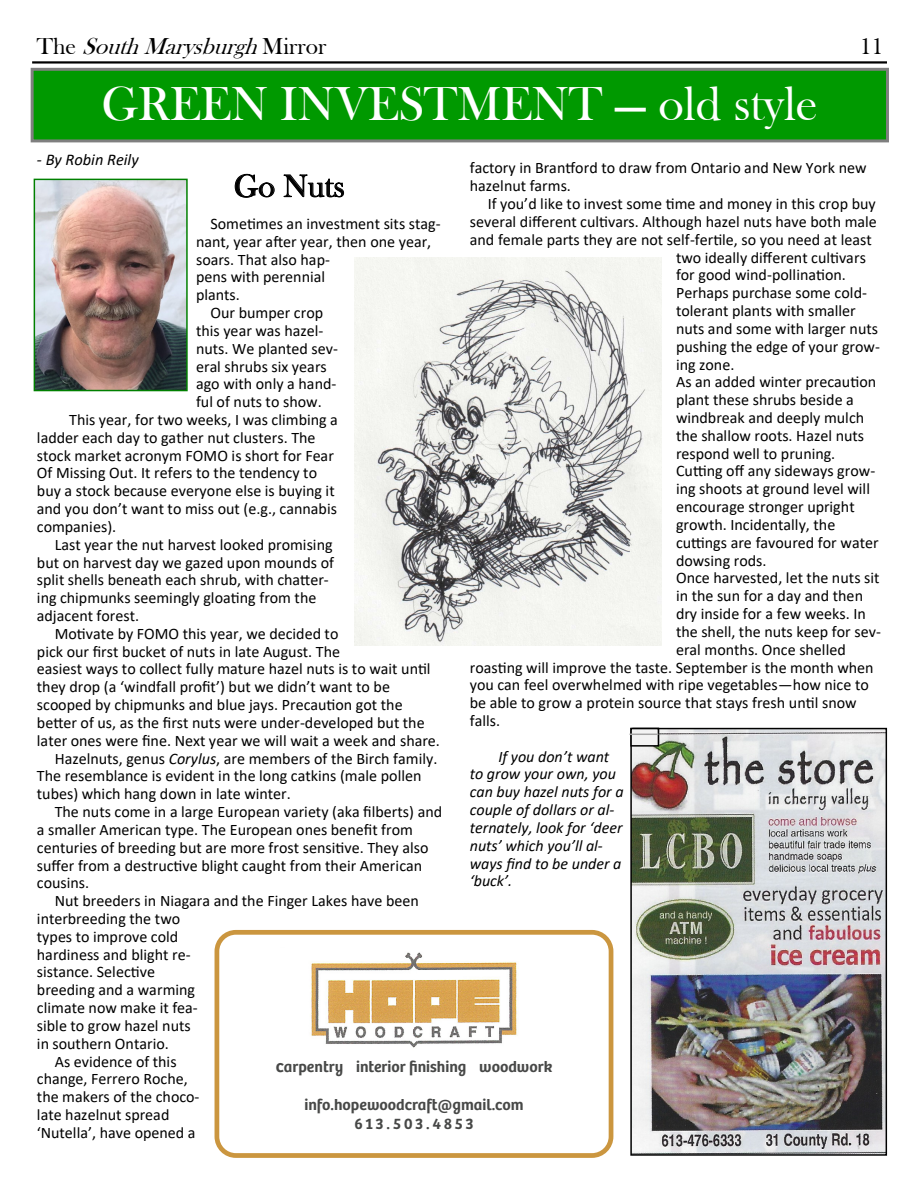
<style>
.page{position:relative;width:918px;height:1188px;background:#fff}
.page>*{position:absolute;margin:0;border:0;box-sizing:border-box;transform-origin:0 0}
.t1{font:49.05px "Bask Old Face";color:#fff}
.t2{font:32.55px "Bask Old Face";color:#000}
.t3{font:italic 23.7px "Bask Old Face";color:#000}
.t4{font:23.7px "Bask Old Face";color:#000}
.t5{font:italic 16.35px "Calibri";color:#000}
.t6{font:16.05px/17.9px "Calibri";color:#000}
.t7{font:italic 16.05px/17.9px "Calibri";color:#000}
.t8{font:600 15.9px/19px "Bree";color:#474847;text-align:center}
.s1{font-style:normal}
.s2{font-style:italic}
.s3{font-size:17.4px}
</style>
<div class="page">
<hr style="left:32px;top:61px;width:855px;height:3px;background:#000">
<div style="left:32px;top:69px;width:855px;height:72px;background:#090"></div>
<div style="left:31px;top:68px;width:858px;height:74px;border:3px solid #7f7f7f"></div>
<img style="left:36px;top:181px;width:150px;height:208px">
<div style="left:34px;top:179px;width:154px;height:212px;border:1px solid #008000"></div>
<img style="left:632px;top:730px;width:253px;height:424px">
<div style="left:630px;top:728px;width:257px;height:428px;border:1px solid #000"></div>
<div style="left:631px;top:729px;width:27px;height:17px;background:#f3f3f3"></div>
<div style="left:630px;top:728px;width:29px;height:19px;border:1px solid #000"></div>
<svg style="left:630px;top:734px;width:28px;height:1px"></svg>
<img style="left:354px;top:257px;width:308px;height:388px">
<img style="left:311px;top:952px;width:207px;height:96px">
<div style="left:215px;top:930px;width:398px;height:228px;border:5px solid #cb963f;border-radius:19px"></div>
<h3 class="t3" style="left:37px;top:33px;width:291px"><span class="s1">T h e</span> SouthMarysburgh<span class="s1">M i r r o r</span></h3>
<h3 class="t4" style="left:860px;top:33px;width:25px">11</h3>
<h1 class="t1" style="left:101px;top:77px;width:718px">GREEN INVESTMENT — old style</h1>
<p class="t5" style="left:37px;top:148px;width:103px">- By Robin Reily</p>
<h2 class="t2" style="left:234px;top:168px;width:113px">Go Nuts</h2>
<p class="t6" style="left:470px;top:159px;width:398px">factory in Brantford to draw from Ontario and New York new hazelnut farms.</p>
<p class="t6" style="left:488px;top:194px;width:390px">If you’d like to invest some time and money in this crop buy</p>
<p class="t6" style="left:470px;top:212px;width:409px">several different cultivars. Although hazel nuts have both male</p>
<p class="t6" style="left:470px;top:230px;width:403px">and female parts they are not self-fertile, so you need at least</p>
<p class="t6" style="left:676px;top:248px;width:191px">two ideally different cultivars</p>
<p class="t6" style="left:676px;top:266px;width:171px">for good wind-pollination.</p>
<p class="t6" style="left:676px;top:284px;width:192px">Perhaps purchase some cold-</p>
<p class="t6" style="left:676px;top:301px;width:181px">tolerant plants with smaller</p>
<p class="t6" style="left:676px;top:319px;width:203px">nuts and some with larger nuts</p>
<p class="t6" style="left:676px;top:337px;width:205px">pushing the edge of your grow-</p>
<p class="t6" style="left:676px;top:355px;width:60px">ing zone.</p>
<p class="t6" style="left:676px;top:373px;width:202px">As an added winter precaution</p>
<p class="t6" style="left:676px;top:391px;width:179px">plant these shrubs beside a</p>
<p class="t6" style="left:676px;top:408px;width:190px">windbreak and deeply mulch</p>
<p class="t6" style="left:676px;top:426px;width:190px">the shallow roots. Hazel nuts</p>
<p class="t6" style="left:676px;top:444px;width:161px">respond well to pruning.</p>
<p class="t6" style="left:676px;top:462px;width:201px">Cutting off any sideways grow-</p>
<p class="t6" style="left:676px;top:480px;width:195px">ing shoots at ground level will</p>
<p class="t6" style="left:676px;top:497px;width:180px">encourage stronger upright</p>
<p class="t6" style="left:676px;top:515px;width:161px">growth. Incidentally, the</p>
<p class="t6" style="left:676px;top:533px;width:204px">cuttings are favoured for water</p>
<p class="t6" style="left:676px;top:551px;width:92px">dowsing rods.</p>
<p class="t6" style="left:676px;top:569px;width:205px">Once harvested, let the nuts sit</p>
<p class="t6" style="left:676px;top:587px;width:189px">in the sun for a day and then</p>
<p class="t6" style="left:676px;top:604px;width:191px">dry inside for a few weeks. In</p>
<p class="t6" style="left:676px;top:622px;width:206px">the shell, the nuts keep for sev-</p>
<p class="t6" style="left:676px;top:640px;width:171px">eral months. Once shelled</p>
<p class="t6" style="left:470px;top:658px;width:405px">roasting will improve the taste. September is the month when</p>
<p class="t6" style="left:470px;top:676px;width:400px">you can feel overwhelmed with ripe vegetables—how nice to</p>
<p class="t6" style="left:470px;top:693px;width:388px">be able to grow a protein source that stays fresh until snow</p>
<p class="t6" style="left:470px;top:711px;width:32px">falls.</p>
<p class="t7" style="left:470px;top:747px;width:155px;text-indent:28px">If you don’t want to grow your own, you can buy hazel nuts for a couple of dollars or al&shy;ternately, look for ‘deer nuts’ which you’ll al&shy;ways find to be under a ‘buck’.</p>
<p class="t6" style="left:211px;top:214px;width:232px">Sometimes an investment sits stag-</p>
<p class="t6" style="left:196px;top:232px;width:237px">nant, year after year, then one year,</p>
<p class="t6" style="left:196px;top:250px;width:135px">soars. That also hap-</p>
<p class="t6" style="left:196px;top:268px;width:131px">pens with perennial</p>
<p class="t6" style="left:196px;top:286px;width:45px">plants.</p>
<p class="t6" style="left:210px;top:303px;width:114px">Our bumper crop</p>
<p class="t6" style="left:196px;top:321px;width:129px">this year was hazel-</p>
<p class="t6" style="left:196px;top:339px;width:143px">nuts. We planted sev-</p>
<p class="t6" style="left:196px;top:357px;width:132px">eral shrubs six years</p>
<p class="t6" style="left:196px;top:375px;width:142px">ago with only a hand-</p>
<p class="t6" style="left:196px;top:392px;width:127px">ful of nuts to show.</p>
<p class="t6" style="left:69px;top:410px;width:270px">This year, for two weeks, I was climbing a</p>
<p class="t6" style="left:37px;top:428px;width:280px">ladder each day to gather nut clusters. The</p>
<p class="t6" style="left:37px;top:446px;width:298px">stock market acronym FOMO is short for Fear</p>
<p class="t6" style="left:37px;top:464px;width:282px">Of Missing Out. It refers to the tendency to</p>
<p class="t6" style="left:37px;top:482px;width:299px">buy a stock because everyone else is buying it</p>
<p class="t6" style="left:37px;top:499px;width:302px">and you don’t want to miss out (e.g., cannabis</p>
<p class="t6" style="left:37px;top:517px;width:81px">companies).</p>
<p class="t6" style="left:55px;top:535px;width:279px">Last year the nut harvest looked promising</p>
<p class="t6" style="left:37px;top:553px;width:299px">but on harvest day we gazed upon mounds of</p>
<p class="t6" style="left:37px;top:571px;width:293px">split shells beneath each shrub, with chatter-</p>
<p class="t6" style="left:37px;top:589px;width:281px">ing chipmunks seemingly gloating from the</p>
<p class="t6" style="left:37px;top:606px;width:104px">adjacent forest.</p>
<p class="t6" style="left:55px;top:624px;width:285px">Motivate by FOMO this year, we decided to</p>
<p class="t6" style="left:37px;top:642px;width:305px">pick our first bucket of nuts in late August. The</p>
<p class="t6" style="left:37px;top:660px;width:395px">easiest ways to collect fully mature hazel nuts is to wait until</p>
<p class="t6" style="left:37px;top:678px;width:355px">they drop (a ‘windfall profit’) but we didn’t want to be</p>
<p class="t6" style="left:37px;top:695px;width:367px">scooped by chipmunks and blue jays. Precaution got the</p>
<p class="t6" style="left:37px;top:713px;width:389px">better of us, as the first nuts were under-developed but the</p>
<p class="t6" style="left:37px;top:731px;width:404px">later ones were fine. Next year we will wait a week and share.</p>
<p class="t6" style="left:55px;top:749px;width:384px">Hazelnuts, genus <span class="s2">Corylus</span>, are members of the Birch family.</p>
<p class="t6" style="left:37px;top:767px;width:386px">The resemblance is evident in the long catkins (male pollen</p>
<p class="t6" style="left:37px;top:785px;width:255px">tubes) which hang down in late winter.</p>
<p class="t6" style="left:55px;top:802px;width:389px">The nuts come in a large European variety (aka filberts) and</p>
<p class="t6" style="left:37px;top:820px;width:378px">a smaller American type. The European ones benefit from</p>
<p class="t6" style="left:37px;top:838px;width:393px">centuries of breeding but are more frost sensitive. They also</p>
<p class="t6" style="left:37px;top:856px;width:387px">suffer from a destructive blight caught from their American</p>
<p class="t6" style="left:37px;top:874px;width:54px">cousins.</p>
<p class="t6" style="left:55px;top:892px;width:366px">Nut breeders in Niagara and the Finger Lakes have been</p>
<p class="t6" style="left:37px;top:909px;width:145px">interbreeding the two</p>
<p class="t6" style="left:37px;top:927px;width:143px">types to improve cold</p>
<p class="t6" style="left:37px;top:945px;width:155px">hardiness and blight re-</p>
<p class="t6" style="left:37px;top:963px;width:120px">sistance. Selective</p>
<p class="t6" style="left:37px;top:981px;width:160px">breeding and a warming</p>
<p class="t6" style="left:37px;top:998px;width:162px">climate now make it fea-</p>
<p class="t6" style="left:37px;top:1016px;width:155px">sible to grow hazel nuts</p>
<p class="t6" style="left:37px;top:1034px;width:133px">in southern Ontario.</p>
<p class="t6" style="left:55px;top:1052px;width:123px">As evidence of this</p>
<p class="t6" style="left:37px;top:1070px;width:152px">change, Ferrero Roche,</p>
<p class="t6" style="left:37px;top:1088px;width:164px">the makers of the choco-</p>
<p class="t6" style="left:37px;top:1105px;width:134px">late hazelnut spread</p>
<p class="t6" style="left:37px;top:1123px;width:160px">‘Nutella’, have opened a</p>
<p class="t8" style="left:276px;top:1055px;width:278px"><span class="s3">c</span>arpentry interior finishing woodwork</p>
<p class="t8" style="left:304px;top:1093px;width:221px">info.hopewoodcraft@gmail.com<br>613.503.4853</p>
</div>
